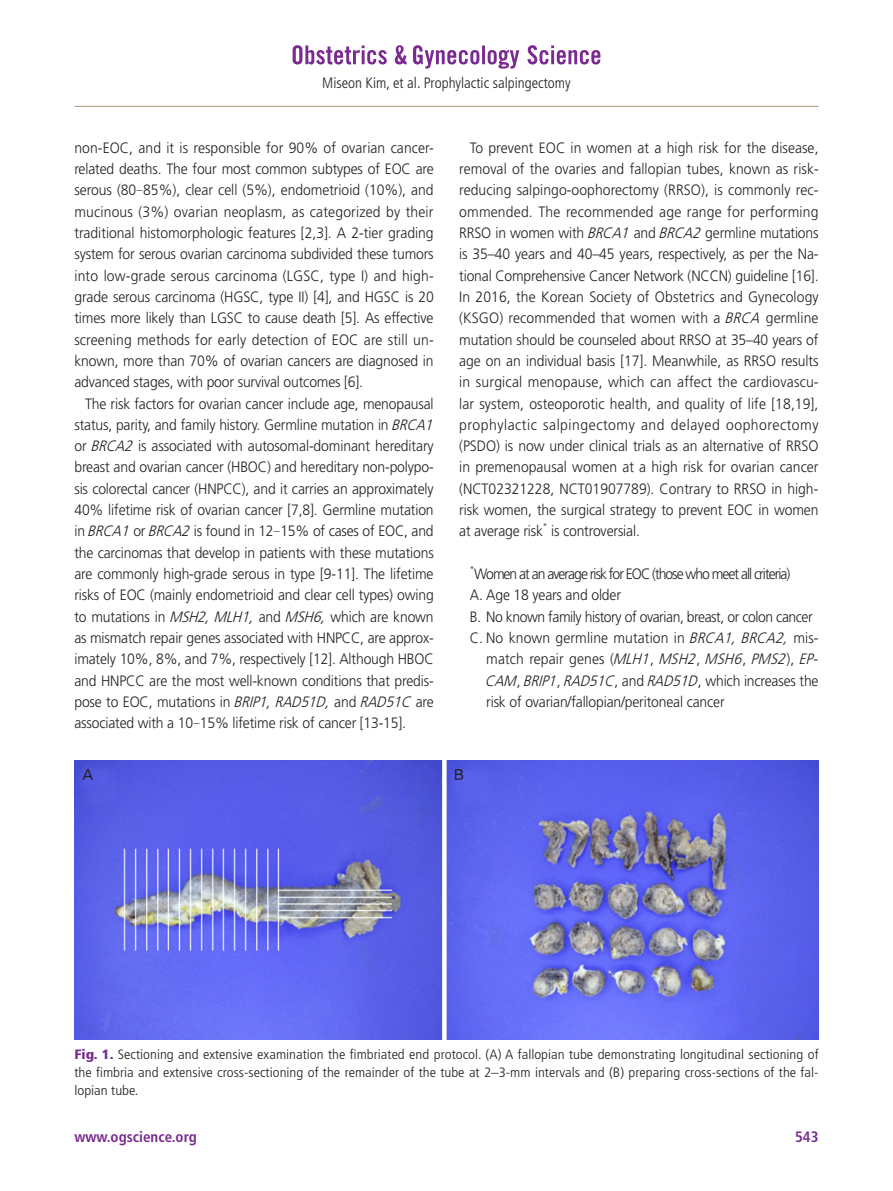
<style>
.page{position:relative;width:893px;height:1191px;background:#fff}
.page>*{position:absolute;margin:0;border:0;box-sizing:border-box;transform-origin:0 0}
.본문_영문{font:300 15px/21.3px "Frutiger LT Std";letter-spacing:-.01em;color:#231f20;scale:.93 1}
.제목밑_본문{font:300 15px/21.3px "Frutiger LT Std";letter-spacing:-.01em;color:#231f20;text-align:justify;scale:.93 1}
.본문_영문-2{font:300 15px "Frutiger LT Std";letter-spacing:-.03em;color:#231f20;scale:.93 1}
.본문_영문-3{font:300 15px "Frutiger LT Std";letter-spacing:-.07em;color:#231f20;scale:.93 1}
.t1{font:300 condensed 15px "Frutiger LT Std";color:#231f20}
.t2{font:700 condensed 15px "Frutiger LT Std";color:#7a2a90}
.그림A-B{font:15px "YDIYGO330";color:#231f20}
.그림타이틀{font:300 condensed 13.5px/18px "Frutiger LT Std";color:#231f20;text-align:justify;scale:1.1 1}
.본문_영문-4{font:300 8.7px "Frutiger LT Std";color:#231f20;scale:.93 1}
.s1{font-family:"MS Mincho";font-weight:400}
.s2{font-style:italic}
.s3{font-weight:900;color:#7a2a90}
</style>
<div class="page">
<hr style="left:74px;top:106px;width:745px;height:1px;background:#af9877">
<svg style="left:527px;top:45px;width:73px;height:19px"></svg>
<svg style="left:413px;top:45px;width:106px;height:24px"></svg>
<svg style="left:293px;top:45px;width:114px;height:19px"></svg>
<img style="left:74px;top:761px;width:745px;height:278px">
<div style="left:442px;top:758px;width:5px;height:285px;background:#fff"></div>
<p class="t1" style="left:322px;top:74px;width:250px">Miseon Kim, et al. Prophylactic salpingectomy</p>
<p class="제목밑_본문" style="left:74px;top:137px;width:388px">non-EOC, and it is responsible for 90% of ovarian cancer&shy;related deaths. The four most common subtypes of EOC are serous (80<span class="s1">‒</span>85%), clear cell (5%), endometrioid (10%), and mucinous (3%) ovarian neoplasm, as categorized by their traditional histomorphologic features [2,3]. A 2-tier grading system for serous ovarian carcinoma subdivided these tumors into low-grade serous carcinoma (LGSC, type I) and high&shy;grade serous carcinoma (HGSC, type II) [4], and HGSC is 20 times more likely than LGSC to cause death [5]. As effective screening methods for early detection of EOC are still un&shy;known, more than 70% of ovarian cancers are diagnosed in advanced stages, with poor survival outcomes [6].</p>
<p class="본문_영문" style="left:74px;top:393px;width:391px;text-indent:11px">The risk factors for ovarian cancer include age, menopausal status, parity, and family history. Germline mutation in <span class="s2">BRCA1 </span>or <span class="s2">BRCA2</span> is associated with autosomal-dominant hereditary breast and ovarian cancer (HBOC) and hereditary non-polypo&shy;sis colorectal cancer (HNPCC), and it carries an approximately 40% lifetime risk of ovarian cancer [7,8]. Germline mutation in <span class="s2">BRCA1</span> or <span class="s2">BRCA2</span> is found in 12<span class="s1">‒</span>15% of cases of EOC, and the carcinomas that develop in patients with these mutations are commonly high-grade serous in type [9-11]. The lifetime risks of EOC (mainly endometrioid and clear cell types) owing to mutations in <span class="s2">MSH2,MLH1,</span> and <span class="s2">MSH6,</span> which are known as mismatch repair genes associated with HNPCC, are approx&shy;imately 10%, 8%, and 7%, respectively [12]. Although HBOC and HNPCC are the most well-known conditions that predis&shy;pose to EOC, mutations in <span class="s2">BRIP1,RAD51D,</span> and <span class="s2">RAD51C</span> are associated with a 10<span class="s1">‒</span>15% lifetime risk of cancer [13-15].</p>
<p class="본문_영문" style="left:459px;top:137px;width:388px;text-align:justify;text-indent:11px">To prevent EOC in women at a high risk for the disease, removal of the ovaries and fallopian tubes, known as risk&shy;reducing salpingo-oophorectomy (RRSO), is commonly rec&shy;ommended. The recommended age range for performing RRSO in women with <span class="s2">BRCA1</span> and <span class="s2">BRCA2</span> germline mutations is 35–40 years and 40–45 years, respectively, as per the Na&shy;tional Comprehensive Cancer Network (NCCN) guideline [16].<br>In 2016, the Korean Society of Obstetrics and Gynecology (KSGO) recommended that women with a <span class="s2">BRCA</span> germline mutation should be counseled about RRSO at 35–40 years of age on an individual basis [17]. Meanwhile, as RRSO results in surgical menopause, which can affect the cardiovascu&shy;lar system, osteoporotic health, and quality of life [18,19], prophylactic salpingectomy and delayed oophorectomy (PSDO) is now under clinical trials as an alternative of RRSO in premenopausal women at a high risk for ovarian cancer (NCT02321228, NCT01907789). Contrary to RRSO in high&shy;risk women, the surgical strategy to prevent EOC in women at average risk</p>
<p class="본문_영문-4" style="left:543px;top:521px;width:6px">*</p>
<p class="본문_영문" style="left:551px;top:521px;width:97px">is controversial.</p>
<p class="본문_영문-4" style="left:470px;top:564px;width:6px">*</p>
<p class="본문_영문-3" style="left:474px;top:565px;width:341px">Women at an average risk for EOC (those who meet all criteria)</p>
<p class="본문_영문" style="left:470px;top:584px;width:164px">A. Age 18 years and older</p>
<p class="본문_영문-2" style="left:470px;top:608px;width:370px">B. No known family history of ovarian, breast, or colon cancer</p>
<p class="본문_영문" style="left:485px;top:627px;width:364px;text-indent:-15px">C. No known germline mutation in <span class="s2">BRCA1,BRCA2,</span> mis&shy;m a t c h r e p a i r g e n e s (<span class="s2">MLH1</span>, <span class="s2">MSH2</span>, <span class="s2">MSH6</span>, <span class="s2">PMS2</span>) , <span class="s2">EP-CAM</span>, <span class="s2">BRIP1</span>, <span class="s2">RAD51C</span>, a n d <span class="s2">RAD51D</span>, w h i c h i n c rea ses t h e risk of ovarian/fallopian/peritoneal cancer</p>
<p class="그림A-B" style="left:83px;top:766px;width:11px">A</p>
<p class="그림A-B" style="left:454px;top:766px;width:11px">B</p>
<p class="그림타이틀" style="left:74px;top:1045px;width:678px"><span class="s3">Fig. 1.</span> Sectioning and extensive examination the fimbriated end protocol. (A) A fallopian tube demonstrating longitudinal sectioning of the fimbria and extensive cross-sectioning of the remainder of the tube at 2–3-mm intervals and (B) preparing cross-sections of the fal&shy;lopian tube.</p>
<p class="t2" style="left:74px;top:1128px;width:124px">www.ogscience.org</p>
<p class="t2" style="left:795px;top:1128px;width:25px">543</p>
</div>
